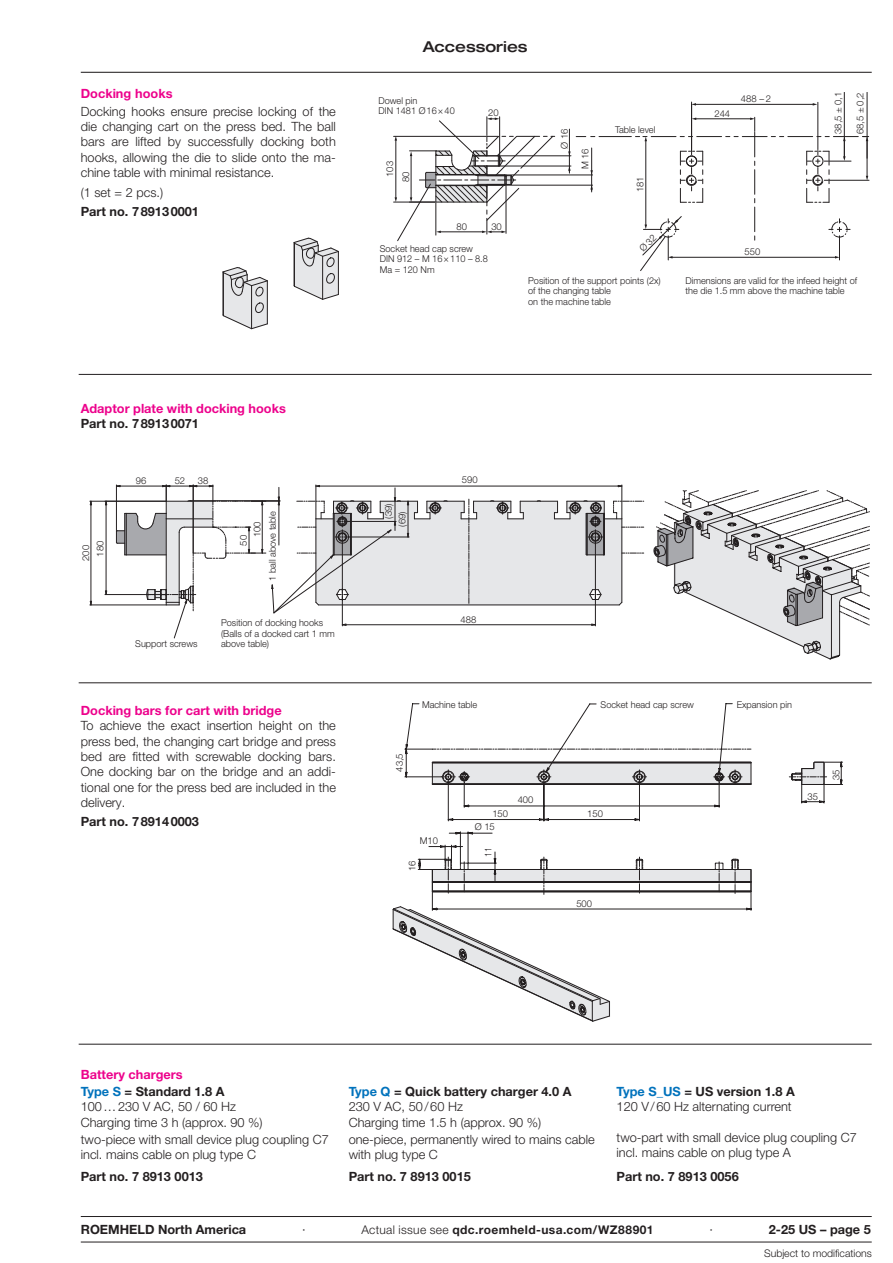
<style>
.page{position:relative;width:893px;height:1263px;background:#fff}
.page>*{position:absolute;margin:0;border:0;box-sizing:border-box;transform-origin:0 0}
.t1{font:500 expanded 15px "Helvetica Neue LT Pro";color:#231f20}
.t2{font:300 12.75px/15.3px "Helvetica Neue LT Pro";color:#231f20}
.t3{font:700 12.75px "Helvetica Neue LT Pro";color:#231f20}
.t4{font:700 12.75px/17.4px "Helvetica Neue LT Pro";color:#ed028c}
.t5{font:700 12px "Helvetica Neue LT Pro";letter-spacing:.035em;color:#231f20}
.t6{font:300 10.5px "Helvetica Neue LT Pro";letter-spacing:-.005em;color:#231f20}
.t7{font:300 9.45px/10.5px "Helvetica Neue LT Pro";color:#231f20}
.t8{font:300 9.45px "Helvetica Neue LT Pro";color:#231f20;scale:.92 1}
.s1{color:#0072bc}
.s2{color:#231f20}
.s3{font-weight:700;color:#0072bc}
.s4{font-weight:700}
.s5{font-weight:300}
</style>
<div class="page">
<hr style="left:81px;top:72px;width:791px;height:1px;background:#231f20">
<hr style="left:394px;top:202px;width:41px;height:1px;background:#231f20">
<hr style="left:507px;top:175px;width:86px;height:1px;background:#231f20">
<hr style="left:500px;top:156px;width:71px;height:1px;background:#231f20">
<hr style="left:500px;top:166px;width:71px;height:1px;background:#231f20">
<hr style="left:507px;top:185px;width:86px;height:1px;background:#231f20">
<hr style="left:394px;top:136px;width:92px;height:1px;background:#231f20">
<hr style="left:844px;top:92px;width:1px;height:67px;background:#231f20">
<hr style="left:867px;top:92px;width:1px;height:67px;background:#231f20">
<hr style="left:818px;top:102px;width:1px;height:48px;background:#231f20">
<hr style="left:599px;top:136px;width:32px;height:1px;background:#231f20">
<svg style="left:568px;top:129px;width:27px;height:63px"></svg>
<hr style="left:691px;top:102px;width:1px;height:48px;background:#231f20">
<hr style="left:695px;top:104px;width:118px;height:1px;background:#231f20">
<svg style="left:222px;top:267px;width:46px;height:63px"></svg>
<svg style="left:293px;top:237px;width:46px;height:63px"></svg>
<hr style="left:106px;top:501px;width:1px;height:93px;background:#231f20">
<hr style="left:105px;top:594px;width:40px;height:1px;background:#231f20">
<hr style="left:91px;top:501px;width:1px;height:104px;background:#231f20">
<hr style="left:90px;top:605px;width:76px;height:1px;background:#231f20">
<hr style="left:90px;top:501px;width:76px;height:1px;background:#231f20">
<svg style="left:116px;top:485px;width:528px;height:154px"></svg>
<hr style="left:318px;top:486px;width:303px;height:1px;background:#231f20">
<hr style="left:622px;top:485px;width:1px;height:34px;background:#231f20">
<hr style="left:316px;top:485px;width:1px;height:34px;background:#231f20">
<svg style="left:653px;top:490px;width:217px;height:170px"></svg>
<svg style="left:392px;top:906px;width:218px;height:116px"></svg>
<svg style="left:404px;top:703px;width:439px;height:208px"></svg>
<hr style="left:81px;top:1242px;width:791px;height:1px;background:#231f20">
<hr style="left:81px;top:1216px;width:791px;height:1px;background:#231f20">
<hr style="left:79px;top:374px;width:793px;height:1px;background:#231f20">
<svg style="left:395px;top:117px;width:160px;height:124px"></svg>
<hr style="left:79px;top:682px;width:793px;height:1px;background:#231f20">
<hr style="left:79px;top:1044px;width:793px;height:1px;background:#231f20">
<svg style="left:635px;top:117px;width:234px;height:154px"></svg>
<p class="t4" style="left:81px;top:85px;width:93px">Docking hooks</p>
<p class="t2" style="left:81px;top:103px;width:257px;text-align:justify">Docking hooks ensure precise locking of the die changing cart on the press bed. The ball bars are lifted by successfully docking both hooks, allowing the die to slide onto the ma&shy;chine table with minimal resistance.</p>
<p class="t2" style="left:81px;top:184px;width:84px">(1 set = 2 pcs.)</p>
<p class="t3" style="left:81px;top:204px;width:120px">Part no. 789130001</p>
<p class="t4" style="left:81px;top:399px;width:207px">Adaptor plate with docking hooks</p>
<p class="t3" style="left:81px;top:416px;width:120px">Part no. 789130071</p>
<p class="t7" style="left:78px;top:561px;width:22px;line-height:14.4px;text-align:center;rotate:-90deg">200<br>180</p>
<p class="t7" style="left:136px;top:475px;width:12px">96</p>
<p class="t7" style="left:175px;top:475px;width:12px">52</p>
<p class="t7" style="left:198px;top:475px;width:12px">38</p>
<p class="t7" style="left:237px;top:537px;width:17px;line-height:13.4px;text-indent:-9px;rotate:-90deg">50<br>100</p>
<p class="t7" style="left:267px;top:581px;width:71px;rotate:-90deg">1 ball above table</p>
<p class="t7" style="left:221px;top:618px;width:115px">Position of docking hooks (Balls of a docked cart 1 mm</p>
<p class="t7" style="left:135px;top:639px;width:64px">Support screws</p>
<p class="t7" style="left:221px;top:639px;width:50px">above table)</p>
<p class="t4" style="left:81px;top:701px;width:202px">Docking bars for cart with bridge</p>
<p class="t2" style="left:81px;top:718px;width:257px;text-align:justify">To achieve the exact insertion height on the press bed, the changing cart bridge and press bed are fitted with screwable docking bars.<br>One docking bar on the bridge and an addi&shy;tional one for the press bed are included in the delivery.</p>
<p class="t3" style="left:81px;top:814px;width:120px">Part no. 789140003</p>
<p class="t1" style="left:423px;top:37px;width:106px">Accessories</p>
<p class="t7" style="left:378px;top:95px;width:78px">Dowel pin<br>DIN 1481 Ø16×40</p>
<p class="t7" style="left:381px;top:182px;width:22px;line-height:16px;text-indent:5px;rotate:-90deg">103<br>80</p>
<p class="t7" style="left:488px;top:107px;width:12px">20</p>
<p class="t7" style="left:457px;top:221px;width:12px">80</p>
<p class="t7" style="left:491px;top:221px;width:12px">30</p>
<p class="t7" style="left:380px;top:243px;width:110px">Socket head cap screw<br>DIN 912 – M 16×110 – 8.8<br>Ma = 120 Nm</p>
<p class="t7" style="left:554px;top:169px;width:41px;line-height:20.7px;text-indent:20px;rotate:-90deg">Ø 16<br>M16</p>
<p class="t7" style="left:615px;top:124px;width:42px">Table level</p>
<p class="t7" style="left:635px;top:192px;width:17px;rotate:-90deg">181</p>
<p class="t7" style="left:528px;top:275px;width:134px">Position of the support points (2x) of the changing table<br>on the machine table</p>
<p class="t7" style="left:714px;top:108px;width:17px">244</p>
<p class="t7" style="left:741px;top:93px;width:32px">488 – 2</p>
<p class="t7" style="left:745px;top:246px;width:17px">550</p>
<p class="t7" style="left:832px;top:134px;width:43px;rotate:-90deg">38,5 ± 0,1</p>
<p class="t7" style="left:855px;top:134px;width:43px;rotate:-90deg">68,5 ± 0,2</p>
<p class="t7" style="left:685px;top:275px;width:173px">Dimensions are valid for the infeed height of the die 1.5 mm above the machine table</p>
<p class="t7" style="left:382px;top:527px;width:24px;line-height:13.4px;text-indent:8px;rotate:-90deg">(39) (69)</p>
<p class="t7" style="left:462px;top:474px;width:17px">590</p>
<p class="t7" style="left:461px;top:614px;width:17px">488</p>
<p class="t7" style="left:422px;top:700px;width:57px">Machine table</p>
<p class="t7" style="left:601px;top:700px;width:95px">Socket head cap screw</p>
<p class="t7" style="left:737px;top:700px;width:57px">Expansion pin</p>
<p class="t7" style="left:394px;top:772px;width:20px;rotate:-90deg">43,5</p>
<p class="t7" style="left:420px;top:835px;width:20px">M10</p>
<p class="t7" style="left:407px;top:871px;width:12px;rotate:-90deg">16</p>
<p class="t7" style="left:518px;top:794px;width:17px">400</p>
<p class="t7" style="left:492px;top:808px;width:17px">150</p>
<p class="t7" style="left:587px;top:808px;width:17px">150</p>
<p class="t7" style="left:475px;top:821px;width:22px">Ø 15</p>
<p class="t8" style="left:482px;top:857px;width:12px;rotate:-90deg">11</p>
<p class="t7" style="left:576px;top:898px;width:17px">500</p>
<p class="t7" style="left:808px;top:791px;width:12px">35</p>
<p class="t7" style="left:831px;top:780px;width:12px;rotate:-90deg">35</p>
<p class="t4" style="left:81px;top:1065px;width:145px">Battery chargers<br><span class="s1">Type S</span> <span class="s2">= Standard 1.8 A</span></p>
<p class="t2" style="left:81px;top:1099px;width:183px">100…230 V AC, 50 / 60 Hz<br>Charging time 3 h (approx. 90 %)</p>
<p class="t2" style="left:81px;top:1131px;width:249px">two-piece with small device plug coupling C7 incl. mains cable on plug type C</p>
<p class="t3" style="left:81px;top:1169px;width:124px">Part no. 7 8913 0013</p>
<p class="t2" style="left:349px;top:1083px;width:224px"><span class="s3">Type Q</span> <span class="s4">= Quick battery charger 4.0 A<br></span>230 V AC, 50/60 Hz<br>Charging time 1.5 h (approx. 90 %)</p>
<p class="t2" style="left:349px;top:1131px;width:248px">one-piece, permanently wired to mains cable with plug type C</p>
<p class="t3" style="left:349px;top:1169px;width:124px">Part no. 7 8913 0015</p>
<p class="t2" style="left:617px;top:1083px;width:180px"><span class="s3">Type S_US</span> <span class="s4">= US version 1.8 A<br></span>120 V/60 Hz alternating current</p>
<p class="t2" style="left:617px;top:1129px;width:242px">two-part with small device plug coupling C7 incl. mains cable on plug type A</p>
<p class="t3" style="left:617px;top:1169px;width:124px">Part no. 7 8913 0056</p>
<p class="t3" style="left:81px;top:1221px;width:167px">ROEMHELD North America</p>
<p class="t2" style="left:302px;top:1221px;width:5px">∙</p>
<p class="t5" style="left:362px;top:1222px;width:293px"><span class="s5">Actual issue see</span> qdc.roemheld-usa.com/WZ88901</p>
<p class="t2" style="left:709px;top:1221px;width:5px">∙</p>
<p class="t3" style="left:769px;top:1221px;width:104px">2-25 US – page 5</p>
<p class="t6" style="left:764px;top:1247px;width:109px">Subject to modifications</p>
</div>
